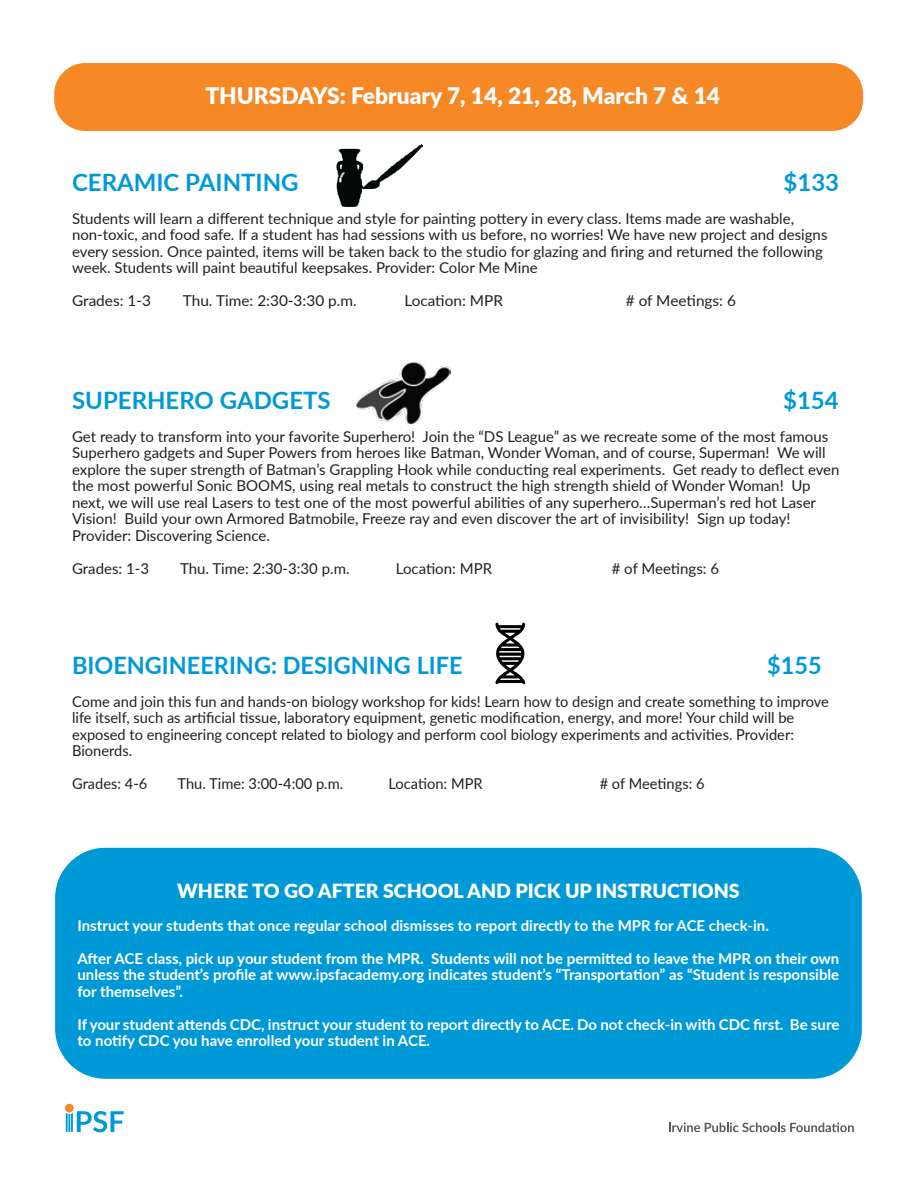
<style>
.page{position:relative;width:918px;height:1188px;background:#fff}
.page>*{position:absolute;margin:0;border:0;box-sizing:border-box;transform-origin:0 0}
.t1{font:700 24px "Lato";color:#0099d8}
.t2{font:900 22.8px "Lato";color:#fff}
.t3{font:900 19.5px "Lato";color:#fff}
.t4{font:15px/16.5px "Lato";color:#231f20}
.t5{font:700 15px/16.5px "Lato";color:#fff;text-align:justify}
</style>
<div class="page">
<div style="left:55px;top:848px;width:807px;height:231px;background:#0099d8;border-radius:50px"></div>
<div style="left:54px;top:63px;width:809px;height:68px;background:#f68926;border-radius:31px"></div>
<div style="left:65px;top:1104px;width:9px;height:8px;background:#f68926;border-radius:50%"></div>
<svg style="left:66px;top:1111px;width:58px;height:21px"></svg>
<svg style="left:669px;top:1122px;width:185px;height:10px"></svg>
<img style="left:363px;top:145px;width:59px;height:43px">
<img style="left:336px;top:148px;width:27px;height:59px">
<img style="left:356px;top:362px;width:94px;height:62px">
<svg style="left:495px;top:623px;width:30px;height:61px"></svg>
<h2 class="t2" style="left:205px;top:79px;width:516px">THURSDAYS: February 7, 14, 21, 28, March 7 &amp; 14</h2>
<h1 class="t1" style="left:72px;top:164px;width:228px">CERAMIC PAINTING</h1>
<h1 class="t1" style="left:784px;top:164px;width:57px">$133</h1>
<p class="t4" style="left:72px;top:210px;width:757px">Students will learn a different technique and style for painting pottery in every class. Items made are washable, non-toxic, and food safe. If a student has had sessions with us before, no worries! We have new project and designs every session. Once painted, items will be taken back to the studio for glazing and firing and returned the following week. Students will paint beautiful keepsakes. Provider: Color Me Mine</p>
<p class="t4" style="left:72px;top:292px;width:80px">Grades: 1-3</p>
<p class="t4" style="left:183px;top:292px;width:175px">Thu. Time: 2:30-3:30 p.m.</p>
<p class="t4" style="left:404px;top:292px;width:100px">Location: MPR</p>
<p class="t4" style="left:626px;top:292px;width:112px"># of Meetings: 6</p>
<h1 class="t1" style="left:72px;top:383px;width:260px">SUPERHERO GADGETS</h1>
<h1 class="t1" style="left:783px;top:383px;width:57px">$154</h1>
<p class="t4" style="left:72px;top:428px;width:769px">Get ready to transform into your favorite Superhero! Join the “DS League” as we recreate some of the most famous Superhero gadgets and Super Powers from heroes like Batman, Wonder Woman, and of course, Superman! We will explore the super strength of Batman’s Grappling Hook while conducting real experiments. Get ready to deflect even the most powerful Sonic BOOMS, using real metals to construct the high strength shield of Wonder Woman! Up next, we will use real Lasers to test one of the most powerful abilities of any superhero…Superman’s red hot Laser Vision! Build your own Armored Batmobile, Freeze ray and even discover the art of invisibility! Sign up today!<br>Provider: Discovering Science.</p>
<p class="t4" style="left:72px;top:560px;width:79px">Grades: 1-3</p>
<p class="t4" style="left:180px;top:560px;width:171px">Thu. Time: 2:30-3:30 p.m.</p>
<p class="t4" style="left:396px;top:560px;width:98px">Location: MPR</p>
<p class="t4" style="left:612px;top:560px;width:109px"># of Meetings: 6</p>
<h1 class="t1" style="left:72px;top:647px;width:392px">BIOENGINEERING: DESIGNING LIFE</h1>
<h1 class="t1" style="left:767px;top:647px;width:56px">$155</h1>
<p class="t4" style="left:72px;top:692px;width:758px">Come and join this fun and hands-on biology workshop for kids! Learn how to design and create something to improve life itself, such as artificial tissue, laboratory equipment, genetic modification, energy, and more! Your child will be exposed to engineering concept related to biology and perform cool biology experiments and activities. Provider:<br>Bionerds.</p>
<p class="t4" style="left:72px;top:775px;width:77px">Grades: 4-6</p>
<p class="t4" style="left:178px;top:775px;width:167px">Thu. Time: 3:00-4:00 p.m.</p>
<p class="t4" style="left:389px;top:775px;width:95px">Location: MPR</p>
<p class="t4" style="left:600px;top:775px;width:106px"># of Meetings: 6</p>
<h3 class="t3" style="left:177px;top:876px;width:564px">WHERE TO GO AFTER SCHOOL AND PICK UP INSTRUCTIONS</h3>
<p class="t5" style="left:77px;top:917px;width:693px">Instruct your students that once regular school dismisses to report directly to the MPR for ACE check-in.</p>
<p class="t5" style="left:77px;top:950px;width:763px">After ACE class, pick up your student from the MPR. Students will not be permitted to leave the MPR on their own unless the student’s profile at www.ipsfacademy.org indicates student’s “Transportation” as “Student is responsible for themselves”.</p>
<p class="t5" style="left:77px;top:1016px;width:763px">If your student attends CDC, instruct your student to report directly to ACE. Do not check-in with CDC first. Be sure to notify CDC you have enrolled your student in ACE.</p>
</div>
